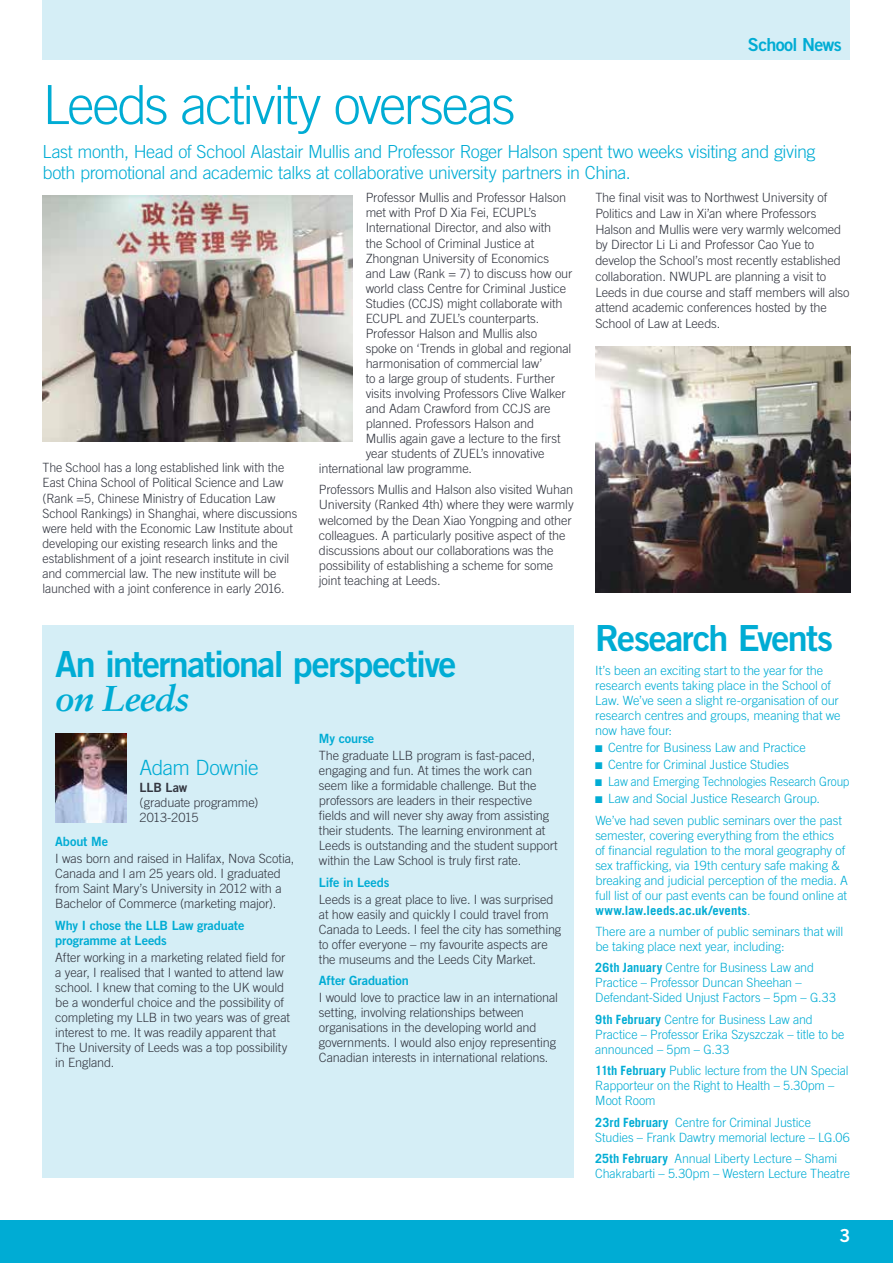
<style>
.page{position:relative;width:893px;height:1263px;background:#fff}
.page>*{position:absolute;margin:0;border:0;box-sizing:border-box;transform-origin:0 0}
.t1{font:300 54px "Trade Gothic LT Std";letter-spacing:-.045em;color:#00acd4}
.t2{font:36px "Trade Gothic LT Std Bd 2";letter-spacing:-.045em;color:#00acd4}
.t3{font:italic 700 36px "Sabon LT Std";letter-spacing:-.025em;color:#00acd4}
.t4{font:300 21px "Trade Gothic LT Std";letter-spacing:-.025em;color:#00acd4}
.t5{font:300 18px/21px "Trade Gothic LT Std";letter-spacing:-.025em;color:#00acd4}
.t6{font:18px "Trade Gothic LT Std Bd 2";letter-spacing:-.04em;color:#00acd4}
.t7{font:18px "Trade Gothic LT Std Bd 2";color:#fff}
.t8{font:300 12.75px/15px "Trade Gothic LT Std";letter-spacing:-.01em;color:#343741}
.t9{font:300 12.75px/15px "Trade Gothic LT Std";letter-spacing:-.01em;color:#00acd4}
.t10{font:12.75px/15px "Trade Gothic LT Std Bd 2";letter-spacing:-.01em;color:#00acd4}
.t11{font:300 12.75px "Trade Gothic LT Std";letter-spacing:-.01em;color:#00acd4;scale:.93 1}
.t12{font:12.75px "Trade Gothic LT Std Bd 2";letter-spacing:-.015em;color:#343741}
.s1{font-weight:700}
</style>
<div class="page">
<div style="left:0;top:1220px;width:893px;height:43px;background:#00acd4"></div>
<img style="left:43px;top:195px;width:310px;height:247px">
<img style="left:595px;top:346px;width:255px;height:247px">
<div style="left:43px;top:0;width:807px;height:60px;background:#d5eef6"></div>
<div style="left:43px;top:625px;width:531px;height:553px;background:#d5eef6"></div>
<img style="left:55px;top:733px;width:72px;height:89px">
<h3 class="t6" style="left:748px;top:33px;width:95px">School News</h3>
<h1 class="t1" style="left:43px;top:73px;width:474px">Leeds activity overseas</h1>
<h3 class="t5" style="left:43px;top:141px;width:775px">Last month, Head of School Alastair Mullis and Professor Roger Halson spent two weeks visiting and giving both promotional and academic talks at collaborative university partners in China.</h3>
<p class="t8" style="left:43px;top:460px;width:256px">The School has a long established link with the East China School of Political Science and Law (Rank =5, Chinese Ministry of Education Law School Rankings) in Shanghai, where discussions were held with the Economic Law Institute about developing our existing research links and the establishment of a joint research institute in civil and commercial law. The new institute will be launched with a joint conference in early 2016.</p>
<p class="t8" style="left:366px;top:190px;width:202px">Professor Mullis and Professor Halson</p>
<p class="t8" style="left:366px;top:205px;width:172px">met with Prof D Xia Fei, ECUPL’s</p>
<p class="t8" style="left:366px;top:220px;width:187px">International Director, and also with</p>
<p class="t8" style="left:366px;top:235px;width:170px">the School of Criminal Justice at</p>
<p class="t8" style="left:366px;top:250px;width:185px">Zhongnan University of Economics</p>
<p class="t8" style="left:366px;top:265px;width:208px">and Law (Rank = 7) to discuss how our</p>
<p class="t8" style="left:366px;top:280px;width:202px">world class Centre for Criminal Justice</p>
<p class="t8" style="left:366px;top:295px;width:198px">Studies (CCJS) might collaborate with</p>
<p class="t8" style="left:366px;top:310px;width:175px">ECUPL and ZUEL’s counterparts.</p>
<p class="t8" style="left:366px;top:325px;width:173px">Professor Halson and Mullis also</p>
<p class="t8" style="left:366px;top:341px;width:207px">spoke on ‘Trends in global and regional</p>
<p class="t8" style="left:366px;top:356px;width:178px">harmonisation of commercial law’</p>
<p class="t8" style="left:366px;top:371px;width:191px">to a large group of students. Further</p>
<p class="t8" style="left:366px;top:386px;width:201px">visits involving Professors Clive Walker</p>
<p class="t8" style="left:366px;top:401px;width:186px">and Adam Crawford from CCJS are</p>
<p class="t8" style="left:366px;top:416px;width:170px">planned. Professors Halson and</p>
<p class="t8" style="left:366px;top:431px;width:197px">Mullis again gave a lecture to the first</p>
<p class="t8" style="left:366px;top:446px;width:180px">year students of ZUEL’s innovative</p>
<p class="t8" style="left:319px;top:461px;width:155px">international law programme.</p>
<p class="t8" style="left:319px;top:482px;width:256px">Professors Mullis and Halson also visited Wuhan University (Ranked 4th) where they were warmly welcomed by the Dean Xiao Yongping and other colleagues. A particularly positive aspect of the discussions about our collaborations was the possibility of establishing a scheme for some joint teaching at Leeds.</p>
<h2 class="t2" style="left:55px;top:641px;width:403px">An international perspective</h2>
<h2 class="t3" style="left:55px;top:677px;width:135px">on Leeds</h2>
<h3 class="t4" style="left:140px;top:755px;width:120px">Adam Downie</h3>
<p class="t12" style="left:140px;top:780px;width:49px">LLB Law</p>
<p class="t8" style="left:140px;top:795px;width:120px">(graduate programme)<br>2013-2015</p>
<p class="t10" style="left:55px;top:834px;width:54px">About Me</p>
<p class="t8" style="left:55px;top:851px;width:241px">I was born and raised in Halifax, Nova Scotia, Canada and I am 25 years old. I graduated from Saint Mary’s University in 2012 with a Bachelor of Commerce (marketing major).</p>
<p class="t10" style="left:55px;top:917px;width:191px">Why I chose the LLB Law graduate programme at Leeds</p>
<p class="t8" style="left:55px;top:949px;width:236px">After working in a marketing related field for a year, I realised that I wanted to attend law school. I knew that coming to the UK would be a wonderful choice and the possibility of completing my LLB in two years was of great interest to me. It was readily apparent that The University of Leeds was a top possibility in England.</p>
<p class="t10" style="left:319px;top:731px;width:57px">My course</p>
<p class="t8" style="left:319px;top:748px;width:240px">The graduate LLB program is fast-paced, engaging and fun. At times the work can seem like a formidable challenge. But the professors are leaders in their respective fields and will never shy away from assisting their students. The learning environment at Leeds is outstanding and the student support within the Law School is truly first rate.</p>
<p class="t10" style="left:319px;top:874px;width:72px">Life in Leeds</p>
<p class="t8" style="left:319px;top:891px;width:244px">Leeds is a great place to live. I was surprised at how easily and quickly I could travel from Canada to Leeds. I feel the city has something to offer everyone – my favourite aspects are the museums and the Leeds City Market.</p>
<p class="t10" style="left:319px;top:973px;width:92px">After Graduation</p>
<p class="t8" style="left:319px;top:990px;width:241px">I would love to practice law in an international setting, involving relationships between organisations in the developing world and governments. I would also enjoy representing Canadian interests in international relations.</p>
<p class="t8" style="left:595px;top:190px;width:256px;line-height:15.8px">The final visit was to Northwest University of Politics and Law in Xi’an where Professors Halson and Mullis were very warmly welcomed by Director Li Li and Professor Cao Yue to develop the School’s most recently established collaboration. NWUPL are planning a visit to Leeds in due course and staff members will also attend academic conferences hosted by the School of Law at Leeds.</p>
<h2 class="t2" style="left:595px;top:616px;width:239px">Research Events</h2>
<p class="t9" style="left:595px;top:662px;width:247px">It’s been an exciting start to the year for the research events taking place in the School of Law. We’ve seen a slight re-organisation of our research centres and groups, meaning that we now have four:</p>
<p class="t9" style="left:595px;top:740px;width:212px">■ Centre for Business Law and Practice</p>
<p class="t9" style="left:595px;top:757px;width:195px">■ Centre for Criminal Justice Studies</p>
<p class="t11" style="left:595px;top:774px;width:275px">■ Law and Emerging Technologies Research Group</p>
<p class="t9" style="left:595px;top:788px;width:248px;line-height:21.5px">■ Law and Social Justice Research Group.<br>We’ve had seven public seminars over the past</p>
<p class="t9" style="left:595px;top:827px;width:254px">semester, covering everything from the ethics<br>of financial regulation to the moral geography of sex trafficking, via 19th century safe making &amp; breaking and judicial perception of the media. A full list of our past events can be found online at <span class="s1">www.law.leeds.ac.uk/events</span>.</p>
<p class="t9" style="left:595px;top:924px;width:249px">There are a number of public seminars that will be taking place next year, including:</p>
<p class="t9" style="left:595px;top:960px;width:242px"><span class="s1">26th January</span> Centre for Business Law and<br>Practice – Professor Duncan Sheehan –<br>Defendant-Sided Unjust Factors – 5pm – G.33</p>
<p class="t9" style="left:595px;top:1011px;width:251px"><span class="s1">9th February</span> Centre for Business Law and<br>Practice – Professor Erika Szyszczak – title to be announced – 5pm – G.33</p>
<p class="t9" style="left:595px;top:1063px;width:255px"><span class="s1">11th February</span> Public lecture from the UN Special<br>Rapporteur on the Right to Health – 5.30pm –<br>Moot Room</p>
<p class="t9" style="left:595px;top:1114px;width:256px"><span class="s1">23rd February</span> Centre for Criminal Justice<br>Studies – Frank Dawtry memorial lecture – LG.06</p>
<p class="t9" style="left:595px;top:1151px;width:256px"><span class="s1">25th February</span> Annual Liberty Lecture – Shami<br>Chakrabarti – 5.30pm – Western Lecture Theatre</p>
<h3 class="t7" style="left:839px;top:1224px;width:12px">3</h3>
</div>
